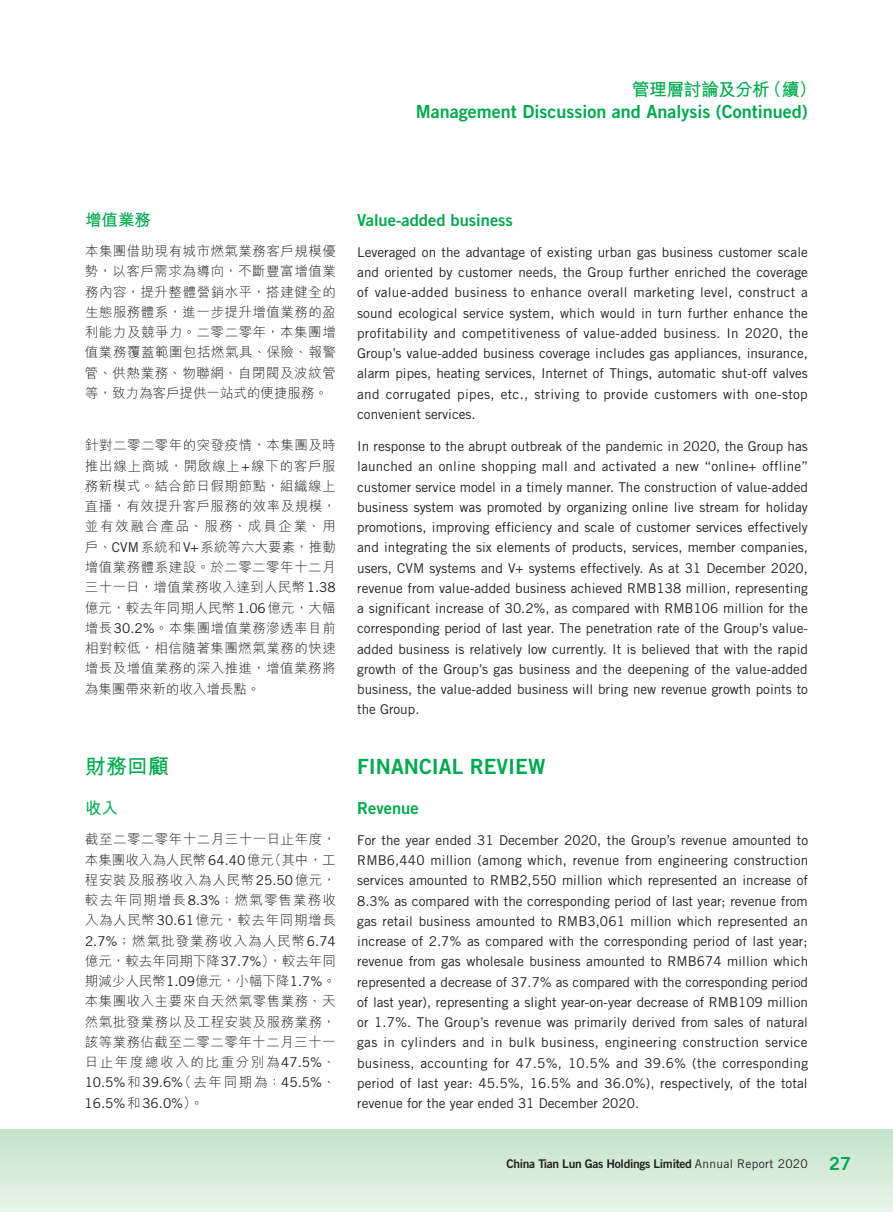
<style>
.page{position:relative;width:893px;height:1212px;background:#fff}
.page>*{position:absolute;margin:0;border:0;box-sizing:border-box;transform-origin:0 0}
.t1{font:21px "Trade Gothic LT Std Bd 2";color:#00a94e}
.t2{font:700 21px "M Hei HK";color:#00a94e}
.t3{font:18px "Trade Gothic LT Std Bd 2";color:#00a94e}
.t4{font:700 18px "M Hei HK";letter-spacing:-.04em;color:#00a94e}
.t5{font:16.5px "Trade Gothic LT Std Bd 2";color:#00a94e}
.t6{font:700 16.5px "M Hei HK";color:#00a94e}
.t7{font:13.5px/20.2px "Trade Gothic LT Std";color:#231f20;text-align:justify}
.t8{font:300 13.5px/20.2px "M Hei HK";letter-spacing:.035em;color:#231f20;text-align:justify}
.t9{font:12px "Trade Gothic LT Std Bd 2";letter-spacing:-.025em;color:#231f20}
.s1{font-family:"Trade Gothic LT Std";font-weight:400}
.s2{font-family:"M Hei HK";font-weight:300}
.s3{font-family:"Trade Gothic LT Std"}
.s4{font-size:18px;color:#00a94e}
</style>
<div class="page">
<div style="left:0;top:1129px;width:893px;height:83px;background:linear-gradient(to bottom,#c3e2ca,#eaf5eb)"></div>
<h2 class="t4" style="left:632px;top:76px;width:187px">管理層討論及分析（續）</h2>
<h2 class="t3" style="left:416px;top:101px;width:393px">Management Discussion and Analysis (Continued)</h2>
<p class="t6" style="left:85px;top:208px;width:67px">增值業務</p>
<p class="t8" style="left:85px;top:241px;width:252px">本集團借助現有城市燃氣業務客戶規模優勢，以客戶需求為導向，不斷豐富增值業務內容，提升整體營銷水平，搭建健全的生態服務體系，進一步提升增值業務的盈利能力及競爭力。二零二零年，本集團增值業務覆蓋範圍包括燃氣具、保險、報警管、供熱業務、物聯網、自閉閥及波紋管等，致力為客戶提供一站式的便捷服務。</p>
<p class="t8" style="left:85px;top:435px;width:253px">針對二零二零年的突發疫情，本集團及時推出線上商城，開啟線上<span class="s1">+</span>線下的客戶服務新模式。結合節日假期節點，組織線上直播，有效提升客戶服務的效率及規模，並有效融合產品、服務、成員企業、用戶、<span class="s1">CVM</span>系統和<span class="s1">V+</span>系統等六大要素，推動增值業務體系建設。於二零二零年十二月三十一日，增值業務收入達到人民幣<span class="s1">1.38</span>億元，較去年同期人民幣<span class="s1">1.06</span>億元，大幅增長<span class="s1">30.2%</span>。本集團增值業務滲透率目前相對較低，相信隨著集團燃氣業務的快速增長及增值業務的深入推進，增值業務將為集團帶來新的收入增長點。</p>
<h1 class="t2" style="left:85px;top:751px;width:85px">財務回顧</h1>
<p class="t6" style="left:85px;top:796px;width:34px">收入</p>
<p class="t8" style="left:85px;top:829px;width:253px">截至二零二零年十二月三十一日止年度，本集團收入為人民幣<span class="s1">64.40</span>億元（其中，工程安裝及服務收入為人民幣<span class="s1">25.50</span>億元，較去年同期增長<span class="s1">8.3%</span>；燃氣零售業務收入為人民幣<span class="s1">30.61</span>億元，較去年同期增長<span class="s1">2.7%</span>；燃氣批發業務收入為人民幣<span class="s1">6.74</span>億元，較去年同期下降<span class="s1">37.7%</span>），較去年同期減少人民幣<span class="s1">1.09</span>億元，小幅下降<span class="s1">1.7%</span>。本集團收入主要來自天然氣零售業務、天然氣批發業務以及工程安裝及服務業務，該等業務佔截至二零二零年十二月三十一日止年度總收入的比重分別為<span class="s1">47.5%</span>、</p>
<p class="t7" style="left:85px;top:1072px;width:252px">10.5%<span class="s2">和</span>39.6%<span class="s2">（去年同期為：</span>45.5%<span class="s2">、<br></span>16.5%<span class="s2">和</span>36.0%<span class="s2">）。</span></p>
<p class="t5" style="left:357px;top:210px;width:157px">Value-added business</p>
<p class="t7" style="left:357px;top:242px;width:452px">Leveraged on the advantage of existing urban gas business customer scale and oriented by customer needs, the Group further enriched the coverage of value-added business to enhance overall marketing level, construct a sound ecological service system, which would in turn further enhance the profitability and competitiveness of value-added business. In 2020, the Group’s value-added business coverage includes gas appliances, insurance, alarm pipes, heating services, Internet of Things, automatic shut-off valves and corrugated pipes, etc., striving to provide customers with one-stop convenient services.</p>
<p class="t7" style="left:357px;top:436px;width:452px">In response to the abrupt outbreak of the pandemic in 2020, the Group has launched an online shopping mall and activated a new “online+ offline” customer service model in a timely manner. The construction of value-added business system was promoted by organizing online live stream for holiday promotions, improving efficiency and scale of customer services effectively and integrating the six elements of products, services, member companies, users, CVM systems and V+ systems effectively. As at 31 December 2020, revenue from value-added business achieved RMB138 million, representing a significant increase of 30.2%, as compared with RMB106 million for the corresponding period of last year. The penetration rate of the Group’s value&shy;added business is relatively low currently. It is believed that with the rapid growth of the Group’s gas business and the deepening of the value-added business, the value-added business will bring new revenue growth points to the Group.</p>
<h1 class="t1" style="left:357px;top:754px;width:86px">FI NANCIAL</h1>
<h1 class="t1" style="left:470px;top:754px;width:77px">REVI EW</h1>
<p class="t5" style="left:357px;top:798px;width:63px">Revenue</p>
<p class="t7" style="left:357px;top:830px;width:452px">For the year ended 31 December 2020, the Group’s revenue amounted to RMB6,440 million (among which, revenue from engineering construction services amounted to RMB2,550 million which represented an increase of 8.3% as compared with the corresponding period of last year; revenue from gas retail business amounted to RMB3,061 million which represented an increase of 2.7% as compared with the corresponding period of last year; revenue from gas wholesale business amounted to RMB674 million which represented a decrease of 37.7% as compared with the corresponding period of last year), representing a slight year-on-year decrease of RMB109 million or 1.7%. The Group’s revenue was primarily derived from sales of natural gas in cylinders and in bulk business, engineering construction service business, accounting for 47.5%, 10.5% and 39.6% (the corresponding period of last year: 45.5%, 16.5% and 36.0%), respectively, of the total revenue for the year ended 31 December 2020.</p>
<p class="t9" style="left:506px;top:1156px;width:346px">China Tian lun Gas Holdings limited <span class="s3">Annual Report 2020</span> <span class="s4">27</span></p>
</div>
